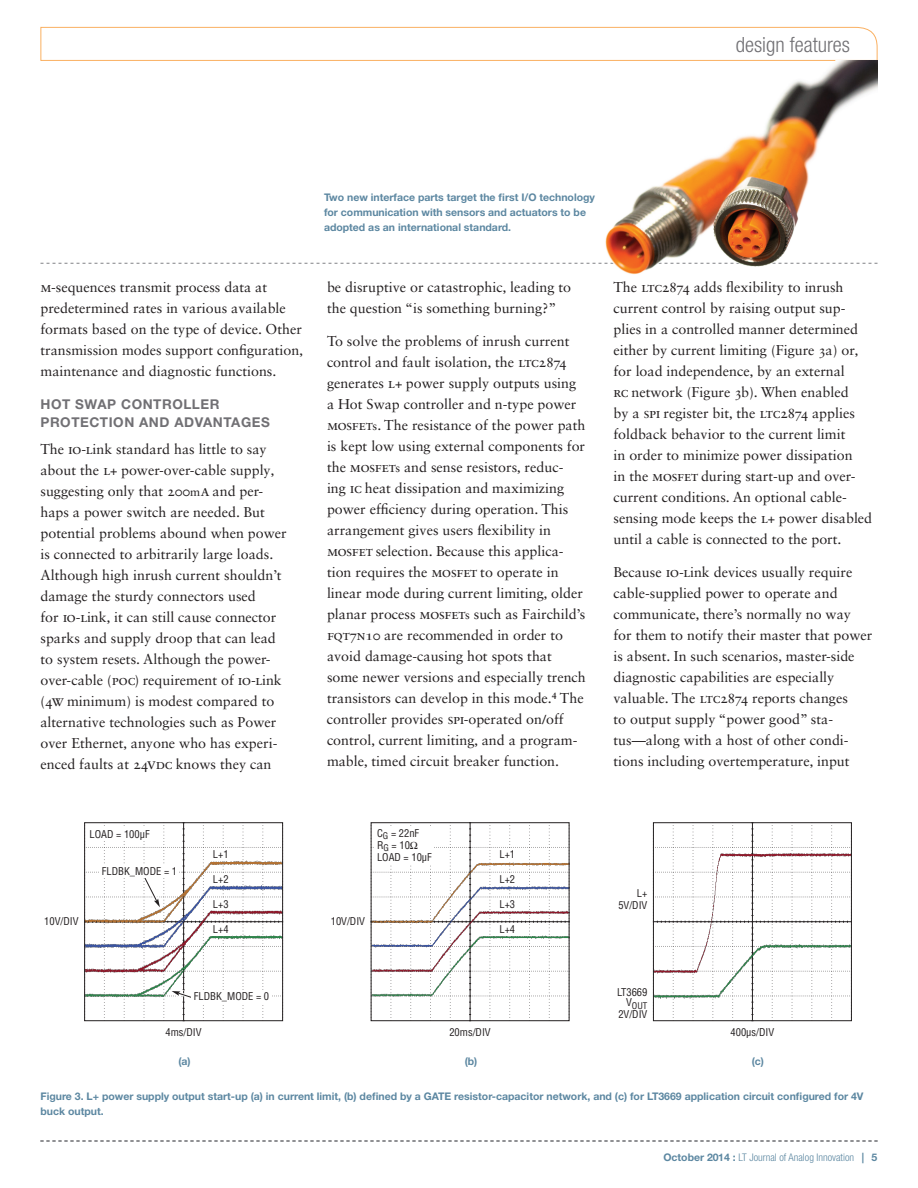
<style>
.page{position:relative;width:918px;height:1188px;background:#fff}
.page>*{position:absolute;margin:0;border:0;box-sizing:border-box;transform-origin:0 0}
.t1{font:300 condensed 21px "Helvetica Neue LT Std";color:#717074}
.Body_Text{font:14.25px/21px "Sabon LT Std";color:#231f20}
.Heading_1{font:700 13.5px/18px "Helvetica Neue LT Std";letter-spacing:.04em;color:#717074}
.t2{font:700 10.5px/15px "Helvetica Neue LT Std";color:#5c87a1}
.t3{font:10.5px/12px "Linear Helv Cond";color:#231f20}
.t4{font:300 condensed 10.5px "Helvetica Neue LT Std";color:#5c87a1}
.t5{font:9px "Linear Helv Cond";color:#231f20}
.s1{font-weight:700;font-size:11.4px}
.s2{font-size:12.15px}
.s3{font-size:15.6px}
.s4{font-size:9.3px}
.s5{font-size:12.9px}
.s6{font-weight:700;font-stretch:normal}
</style>
<div class="page">
<svg style="left:40px;top:1141px;width:838px;height:1px"></svg>
<svg style="left:40px;top:27px;width:838px;height:34px"></svg>
<svg style="left:40px;top:263px;width:514px;height:1px"></svg>
<img style="left:556px;top:61px;width:322px;height:213px">
<svg style="left:84px;top:822px;width:199px;height:200px"></svg>
<div style="left:100px;top:865px;width:79px;height:13px;background:#fff"></div>
<div style="left:211px;top:849px;width:20px;height:11px;background:#fff"></div>
<div style="left:211px;top:874px;width:20px;height:11px;background:#fff"></div>
<div style="left:211px;top:899px;width:20px;height:11px;background:#fff"></div>
<div style="left:211px;top:924px;width:20px;height:12px;background:#fff"></div>
<div style="left:192px;top:990px;width:79px;height:13px;background:#fff"></div>
<div style="left:87px;top:828px;width:67px;height:13px;background:#fff"></div>
<img style="left:373px;top:824px;width:195px;height:195px">
<div style="left:371px;top:822px;width:199px;height:199px;border:1px solid #231f20"></div>
<div style="left:497px;top:849px;width:21px;height:11px;background:#fff"></div>
<div style="left:497px;top:874px;width:21px;height:11px;background:#fff"></div>
<div style="left:497px;top:899px;width:21px;height:11px;background:#fff"></div>
<div style="left:497px;top:924px;width:21px;height:12px;background:#fff"></div>
<div style="left:375px;top:827px;width:59px;height:38px;background:#fff"></div>
<img style="left:655px;top:824px;width:195px;height:195px">
<div style="left:653px;top:822px;width:199px;height:199px;border:1px solid #231f20"></div>
<h1 class="t1" style="left:736px;top:33px;width:116px">design features</h1>
<p class="Body_Text" style="left:40px;top:277px;width:264px">M-sequences transmit process data at predetermined rates in various available formats based on the type of device. Other transmission modes support configuration<span class="s1">, </span>maintenance and diagnostic functions.</p>
<p class="Heading_1" style="left:40px;top:395px;width:231px">HOT SWAP CONTROLLER<br>PROTECTION AND ADVANTAGES</p>
<p class="Body_Text" style="left:40px;top:439px;width:248px">The IO-Link standard has little to say about the L+ power-over-cable supply<span class="s1">, </span>suggesting only that 200<span class="s2">m</span><span class="s3">A</span> and per&shy;haps a power switch are needed. But potential problems abound when power is connected to arbitrarily large loads.<br>Although high inrush current shouldn’t damage the sturdy connectors used<br>for IO-Link<span class="s1">,</span> it can still cause connector sparks and supply droop that can lead to system resets. Although the power&shy;over-cable (POC) requirement of IO-Link (4<span class="s3">W</span> minimum) is modest compared to alternative technologies such as Power over Ethernet<span class="s1">,</span> anyone who has experi&shy;enced faults at 24<span class="s3">V</span>DC knows they can</p>
<p class="t2" style="left:324px;top:190px;width:273px">Two new interface parts target the first I/O technology for communication with sensors and actuators to be adopted as an international standard.</p>
<p class="Body_Text" style="left:327px;top:277px;width:246px">be disruptive or catastrophic<span class="s1">,</span> leading to the question “is something burning?”</p>
<p class="Body_Text" style="left:327px;top:331px;width:260px">To solve the problems of inrush current control and fault isolation<span class="s1">,</span> the LTC2874 generates L+ power supply outputs using a Hot Swap controller and n-type power MOSFET<span class="s2">s</span>. The resistance of the power path is kept low using external components for the MOSFET<span class="s2">s</span> and sense resistors<span class="s1">,</span> reduc&shy;ing IC heat dissipation and maximizing power efficiency during operation. This arrangement gives users flexibility in MOSFET selection. Because this applica&shy;tion requires the MOSFET to operate in linear mode during current limiting<span class="s1">,</span> older planar process MOSFET<span class="s2">s</span> such as Fairchild’s FQT7N<span class="s4">1</span>0 are recommended in order to avoid damage-causing hot spots that some newer versions and especially trench transistors can develop in this mode.<sup>4</sup> The controller provides SPI-operated on<span class="s5">/</span>off control<span class="s1">,</span> current limiting<span class="s1">,</span> and a program&shy;mable<span class="s1">,</span> timed circuit breaker function.</p>
<p class="Body_Text" style="left:614px;top:277px;width:260px">The LTC2874 adds flexibility to inrush current control by raising output sup&shy;plies in a controlled manner determined either by current limiting (Figure 3a) or<span class="s1">, </span>for load independence<span class="s1">,</span> by an external<br>RC network (Figure 3b). When enabled<br>by a SPI register bit<span class="s1">,</span> the LTC2874 applies foldback behavior to the current limit<br>in order to minimize power dissipation<br>in the MOSFET during start-up and over&shy;current conditions. An optional cable&shy;sensing mode keeps the L+ power disabled until a cable is connected to the port.</p>
<p class="Body_Text" style="left:614px;top:562px;width:260px">Because IO-Link devices usually require cable-supplied power to operate and communicate<span class="s1">,</span> there’s normally no way for them to notify their master that power is absent. In such scenarios<span class="s1">,</span> master-side diagnostic capabilities are especially valuable. The LTC2874 reports changes<br>to output supply “power good” sta&shy;tus—along with a host of other condi&shy;tions including overtemperature<span class="s1">,</span> input</p>
<p class="t3" style="left:90px;top:828px;width:62px">LOAD = 100µF</p>
<p class="t3" style="left:102px;top:865px;width:77px">FLDBK_MODE = 1</p>
<p class="t3" style="left:44px;top:916px;width:36px">10V/DIV</p>
<p class="t3" style="left:213px;top:848px;width:17px">L+1</p>
<p class="t3" style="left:213px;top:873px;width:17px">L+2</p>
<p class="t3" style="left:213px;top:898px;width:17px">L+3</p>
<p class="t3" style="left:213px;top:923px;width:17px">L+4</p>
<p class="t3" style="left:194px;top:991px;width:77px">FLDBK_MODE = 0</p>
<p class="t3" style="left:166px;top:1026px;width:38px">4ms/DIV</p>
<p class="t3" style="left:377px;top:827px;width:56px">C<sub>G</sub> = 22nF<br>R<sub>G</sub> = 10Ω<br>LOAD = 10µF</p>
<p class="t3" style="left:331px;top:916px;width:36px">10V/DIV</p>
<p class="t3" style="left:499px;top:848px;width:17px">L+1</p>
<p class="t3" style="left:499px;top:873px;width:17px">L+2</p>
<p class="t3" style="left:499px;top:898px;width:17px">L+3</p>
<p class="t3" style="left:499px;top:923px;width:17px">L+4</p>
<p class="t3" style="left:449px;top:1026px;width:43px">20ms/DIV</p>
<p class="t3" style="left:618px;top:887px;width:31px;text-align:right">L+<br>5V/DIV</p>
<p class="t3" style="left:617px;top:986px;width:32px">LT3669</p>
<p class="t5" style="left:626px;top:1000px;width:23px"><sup>V</sup>OUT</p>
<p class="t3" style="left:618px;top:1009px;width:31px">2V/DIV</p>
<p class="t3" style="left:731px;top:1026px;width:45px">400µs/DIV</p>
<p class="t2" style="left:178px;top:1054px;width:14px">(a)</p>
<p class="t2" style="left:465px;top:1054px;width:14px">(b)</p>
<p class="t2" style="left:752px;top:1054px;width:14px">(c)</p>
<p class="t2" style="left:40px;top:1088px;width:825px">Figure 3. L+ power supply output start-up (a) in current limit, (b) defined by a GATE resistor-capacitor network, and (c) for LT3669 application circuit configured for 4V buck output.</p>
<p class="t4" style="left:663px;top:1151px;width:216px"><span class="s6">October 2014 :</span> LT Journal of Analog Innovation <span class="s6">| 5</span></p>
</div>
